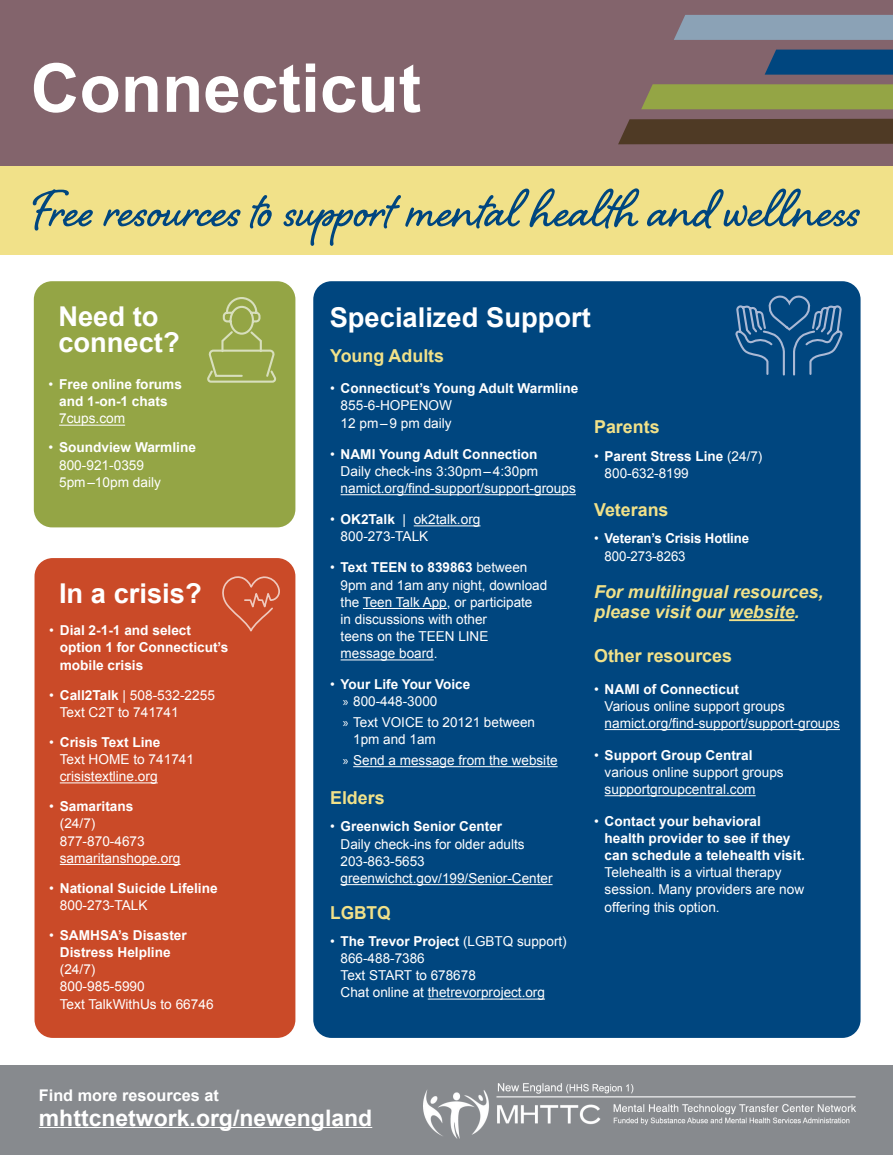
<style>
.page{position:relative;width:893px;height:1155px;background:#fff}
.page>*{position:absolute;margin:0;border:0;box-sizing:border-box;transform-origin:0 0}
.t1{font:700 67.55px "Arial";color:#fff}
.t2{font:700 66.85px "Shelby";color:#00467f}
.t3{font:700 27.3px/26.2px "Arial";color:#fff}
.t4{font:700 22.75px "Arial";color:#fff}
.t5{font:700 17.85px "Arial";color:#f1e189}
.t6{font:italic 700 17.85px/20.6px "Arial";color:#f1e189}
.t7{font:700 16.1px "Arial";color:#fff}
.t8{font:13.65px/17.1px "Arial";color:#fff}
.t9{font:700 13.65px/17.1px "Arial";color:#fff}
.s1{font-weight:400}
.s2{font-weight:700}
.s3{font-family:"Myriad Pro";font-weight:400}
.s4{font-family:"Myriad Pro"}
</style>
<div class="page">
<div style="left:34px;top:281px;width:261px;height:246px;background:#94a545;border-radius:18px"></div>
<div style="left:35px;top:558px;width:260px;height:480px;background:#ca4a28;border-radius:18px"></div>
<div style="left:313px;top:281px;width:547px;height:757px;background:#00467f;border-radius:18px"></div>
<svg style="left:735px;top:295px;width:107px;height:81px"></svg>
<svg style="left:207px;top:297px;width:69px;height:86px"></svg>
<svg style="left:222px;top:576px;width:58px;height:56px"></svg>
<hr style="left:59px;top:425px;width:66px;height:1px;background:#fff">
<hr style="left:340px;top:494px;width:236px;height:1px;background:#fff">
<hr style="left:413px;top:526px;width:67px;height:1px;background:#fff">
<hr style="left:363px;top:608px;width:84px;height:1px;background:#fff">
<hr style="left:340px;top:660px;width:94px;height:1px;background:#fff">
<hr style="left:353px;top:766px;width:204px;height:1px;background:#fff">
<hr style="left:340px;top:884px;width:212px;height:1px;background:#fff">
<hr style="left:428px;top:999px;width:117px;height:1px;background:#fff">
<hr style="left:729px;top:619px;width:65px;height:2px;background:#f1e189">
<hr style="left:604px;top:729px;width:236px;height:1px;background:#fff">
<hr style="left:604px;top:795px;width:151px;height:1px;background:#fff">
<hr style="left:60px;top:783px;width:98px;height:1px;background:#fff">
<hr style="left:60px;top:864px;width:120px;height:1px;background:#fff">
<div style="left:0;top:0;width:892px;height:168px;background:#83646c"></div>
<div style="left:0;top:167px;width:892px;height:88px;background:#f1e189"></div>
<div style="left:674px;top:15px;width:218px;height:25px;background:#8ba2b6"></div>
<div style="left:618px;top:119px;width:274px;height:25px;background:#4f3a25"></div>
<svg style="left:764px;top:50px;width:128px;height:25px;background:#08477d"></svg>
<div style="left:641px;top:84px;width:251px;height:25px;background:#94a545"></div>
<div style="left:0;top:1065px;width:892px;height:90px;background:#878a8e"></div>
<img style="left:424px;top:1084px;width:431px;height:54px">
<hr style="left:39px;top:1127px;width:333px;height:1px;background:#fff">
<h1 class="t1" style="left:31px;top:44px;width:392px">Connecticut</h1>
<h2 class="t2" style="left:33px;top:164px;width:828px">Free resources to support mental health and wellness</h2>
<h3 class="t3" style="left:58px;top:304px;width:123px">Need to connect?</h3>
<p class="t9" style="left:49px;top:376px;width:135px;text-align:center"><span class="s1">•</span> Free online forums and 1-on-1 chats</p>
<p class="t8" style="left:59px;top:410px;width:67px">7cups.com</p>
<p class="t8" style="left:59px;top:439px;width:138px;text-indent:-10px">• <span class="s2">Soundview Warmline<br></span>800-921-0359<br>5pm–10pm daily</p>
<h3 class="t3" style="left:59px;top:581px;width:144px">In a crisis?</h3>
<p class="t9" style="left:60px;top:622px;width:170px;text-indent:-10px"><span class="s1">•</span> Dial 2-1-1 and select option 1 for Connecticut’s mobile crisis</p>
<p class="t8" style="left:60px;top:686px;width:157px;text-indent:-10px">• <span class="s2">Call2Talk</span> | 508-532-2255<br>Text C2T to 741741</p>
<p class="t8" style="left:60px;top:734px;width:136px;text-indent:-10px">• <span class="s2">Crisis Text Line<br></span>Text HOME to 741741 crisistextline.org</p>
<p class="t8" style="left:60px;top:798px;width:122px;text-indent:-10px">• <span class="s2">Samaritans<br></span>(24/7)<br>877-870-4673 samaritanshope.org</p>
<p class="t9" style="left:60px;top:880px;width:159px;text-indent:-10px"><span class="s1">•</span> National Suicide Lifeline<br><span class="s1">800-273-TALK</span></p>
<p class="t9" style="left:49px;top:927px;width:139px;text-align:center"><span class="s1">•</span> SAMHSA’s Disaster<br>Distress Helpline</p>
<p class="t8" style="left:60px;top:961px;width:155px">(24/7)<br>800-985-5990<br>Text TalkWithUs to 66746</p>
<h3 class="t3" style="left:330px;top:305px;width:262px">Specialized Support</h3>
<h3 class="t5" style="left:330px;top:344px;width:116px">Young Adults</h3>
<p class="t9" style="left:340px;top:380px;width:239px;text-indent:-10px"><span class="s1">•</span> Connecticut’s Young Adult Warmline<br><span class="s1">855-6-HOPENOW<br>12 pm–9 pm daily</span></p>
<p class="t8" style="left:340px;top:445px;width:237px;text-indent:-10px">• <span class="s2">NAMI Young Adult Connection<br></span>Daily check-ins 3:30pm–4:30pm namict.org/find-support/support-groups</p>
<p class="t8" style="left:340px;top:511px;width:141px;text-indent:-10px">• <span class="s2">OK2Talk</span> | ok2talk.org<br>800-273-TALK</p>
<p class="t8" style="left:340px;top:559px;width:208px;text-indent:-10px">• <span class="s2">Text TEEN to 839863</span> between<br>9pm and 1am any night, download the Teen Talk App, or participate<br>in discussions with other<br>teens on the TEEN LINE<br>message board.</p>
<p class="t9" style="left:343px;top:676px;width:129px;text-indent:-13px"><span class="s1">•</span> Your Life Your Voice <span class="s3">»</span> <span class="s1">800-448-3000</span></p>
<p class="t8" style="left:353px;top:714px;width:183px;text-indent:-10px"><span class="s4">»</span> Text VOICE to 20121 between<br>1pm and 1am</p>
<p class="t8" style="left:343px;top:752px;width:216px"><span class="s4">»</span> Send a message from the website</p>
<h3 class="t5" style="left:330px;top:786px;width:56px">Elders</h3>
<p class="t8" style="left:340px;top:818px;width:213px;text-indent:-10px">• <span class="s2">Greenwich Senior Center<br></span>Daily check-ins for older adults<br>203-863-5653 greenwichct.gov/199/Senior-Center</p>
<h3 class="t5" style="left:330px;top:901px;width:62px">LGBTQ</h3>
<p class="t8" style="left:340px;top:933px;width:228px;text-indent:-10px">• <span class="s2">The Trevor Project</span> (LGBTQ support)<br>866-488-7386<br>Text START to 678678<br>Chat online at thetrevorproject.org</p>
<h3 class="t5" style="left:594px;top:415px;width:67px">Parents</h3>
<p class="t8" style="left:604px;top:448px;width:159px;text-indent:-10px">• <span class="s2">Parent Stress Line</span> (24/7)<br>800-632-8199</p>
<h3 class="t5" style="left:594px;top:498px;width:76px">Veterans</h3>
<p class="t9" style="left:604px;top:530px;width:146px;text-indent:-10px"><span class="s1">•</span> Veteran’s Crisis Hotline<br><span class="s1">800-273-8263</span></p>
<h3 class="t6" style="left:594px;top:582px;width:231px">For multilingual resources, please visit our website.</h3>
<h3 class="t5" style="left:594px;top:644px;width:139px">Other resources</h3>
<p class="t8" style="left:604px;top:680px;width:237px;text-indent:-10px">• <span class="s2">NAMI of Connecticut<br></span>Various online support groups namict.org/find-support/support-groups</p>
<p class="t8" style="left:604px;top:746px;width:181px;text-indent:-10px">• <span class="s2">Support Group Central </span>various online support groups supportgroupcentral.com</p>
<p class="t9" style="left:604px;top:813px;width:202px;text-indent:-10px"><span class="s1">•</span> Contact your behavioral<br>health provider to see if they can schedule a telehealth visit.</p>
<p class="t8" style="left:604px;top:864px;width:201px">Telehealth is a virtual therapy session. Many providers are now offering this option.</p>
<p class="t7" style="left:39px;top:1085px;width:181px">Find more resources at</p>
<h3 class="t4" style="left:39px;top:1103px;width:335px">mhttcnetwork.org/newengland</h3>
</div>
